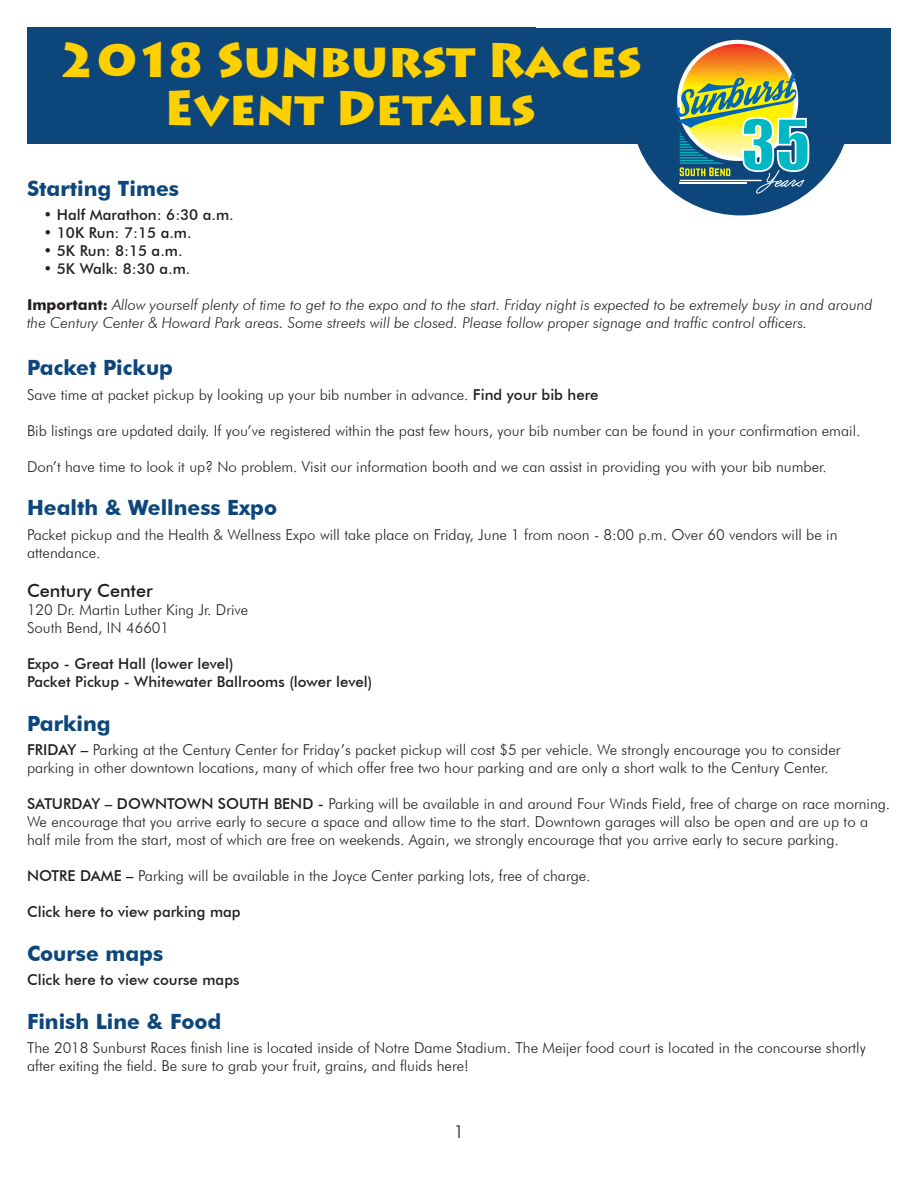
<style>
.page{position:relative;width:918px;height:1188px;background:#fff}
.page>*{position:absolute;margin:0;border:0;box-sizing:border-box;transform-origin:0 0}
.t1{font:900 48px/48px "Lithos Pro";color:#ffd000;text-align:center}
.t2{font:700 21px "Futura BT";color:#0d467b}
.t3{font:500 18px "Futura BT";color:#231f20}
.t4{font:300 18px "Futura BT";color:#231f20}
.t5{font:300 15px/18px "Futura BT";color:#231f20}
.t6{font:italic 300 15px/18px "Futura BT";color:#231f20}
.t7{font:500 15px "Futura BT";color:#231f20}
.s1{font-weight:700;font-style:normal}
.s2{font-weight:500}
</style>
<div class="page">
<div style="left:27px;top:28px;width:864px;height:116px;background:#0d467b"></div>
<svg style="left:637px;top:39px;width:208px;height:176px;fill:#0d467b"></svg>
<svg style="left:674px;top:40px;width:135px;height:154px"></svg>
<p class="t1" style="left:58px;top:38px;width:585px">2018 Sunburst Races<br>Event Details</p>
<p class="t2" style="left:27px;top:175px;width:154px">Starting Times</p>
<p class="t7" style="left:44px;top:206px;width:192px">• Half Marathon: 6:30 a.m.</p>
<p class="t7" style="left:44px;top:224px;width:150px">• 10K Run: 7:15 a.m.</p>
<p class="t7" style="left:44px;top:242px;width:141px">• 5K Run: 8:15 a.m.</p>
<p class="t7" style="left:44px;top:260px;width:148px">• 5K Walk: 8:30 a.m.</p>
<p class="t6" style="left:27px;top:296px;width:847px"><span class="s1">Important:</span> Allow yourself plenty of time to get to the expo and to the start. Friday night is expected to be extremely busy in and around the Century Center &amp; Howard Park areas. Some streets will be closed. Please follow proper signage and traffic control officers.</p>
<p class="t2" style="left:27px;top:355px;width:148px">Packet Pickup</p>
<p class="t5" style="left:27px;top:385px;width:573px">Save time at packet pickup by looking up your bib number in advance. <span class="s2">Find your bib here</span></p>
<p class="t5" style="left:27px;top:421px;width:835px">Bib listings are updated daily. If you’ve registered within the past few hours, your bib number can be found in your confirmation email.</p>
<p class="t5" style="left:27px;top:457px;width:801px">Don’t have time to look it up? No problem. Visit our information booth and we can assist in providing you with your bib number.</p>
<p class="t2" style="left:27px;top:495px;width:252px">Health &amp; Wellness Expo</p>
<p class="t5" style="left:27px;top:525px;width:812px">Packet pickup and the Health &amp; Wellness Expo will take place on Friday, June 1 from noon - 8:00 p.m. Over 60 vendors will be in attendance.</p>
<p class="t3" style="left:27px;top:580px;width:127px">Century Center</p>
<p class="t5" style="left:27px;top:601px;width:223px">120 Dr. Martin Luther King Jr. Drive</p>
<p class="t5" style="left:27px;top:619px;width:144px">South Bend, IN 46601</p>
<p class="t7" style="left:27px;top:655px;width:208px">Expo - Great Hall (lower level)</p>
<p class="t7" style="left:27px;top:673px;width:347px">Packet Pickup - Whitewater Ballrooms (lower level)</p>
<p class="t2" style="left:27px;top:710px;width:85px">Parking</p>
<p class="t5" style="left:27px;top:741px;width:815px"><span class="s2">FRIDAY –</span> Parking at the Century Center for Friday’s packet pickup will cost $5 per vehicle. We strongly encourage you to consider parking in other downtown locations, many of which offer free two hour parking and are only a short walk to the Century Center.</p>
<p class="t5" style="left:27px;top:795px;width:865px"><span class="s2">SATURDAY – DOWNTOWN SOUTH BEND -</span> Parking will be available in and around Four Winds Field, free of charge on race morning.<br>We encourage that you arrive early to secure a space and allow time to the start. Downtown garages will also be open and are up to a half mile from the start, most of which are free on weekends. Again, we strongly encourage that you arrive early to secure parking.</p>
<p class="t5" style="left:27px;top:867px;width:565px"><span class="s2">NOTRE DAME –</span> Parking will be available in the Joyce Center parking lots, free of charge.</p>
<p class="t7" style="left:27px;top:903px;width:215px">Click here to view parking map</p>
<p class="t2" style="left:27px;top:940px;width:138px">Course maps</p>
<p class="t7" style="left:27px;top:971px;width:214px">Click here to view course maps</p>
<p class="t2" style="left:27px;top:1008px;width:196px">Finish Line &amp; Food</p>
<p class="t5" style="left:27px;top:1039px;width:840px">The 2018 Sunburst Races finish line is located inside of Notre Dame Stadium. The Meijer food court is located in the concourse shortly after exiting the field. Be sure to grab your fruit, grains, and fluids here!</p>
<p class="t4" style="left:454px;top:1121px;width:12px">1</p>
</div>
